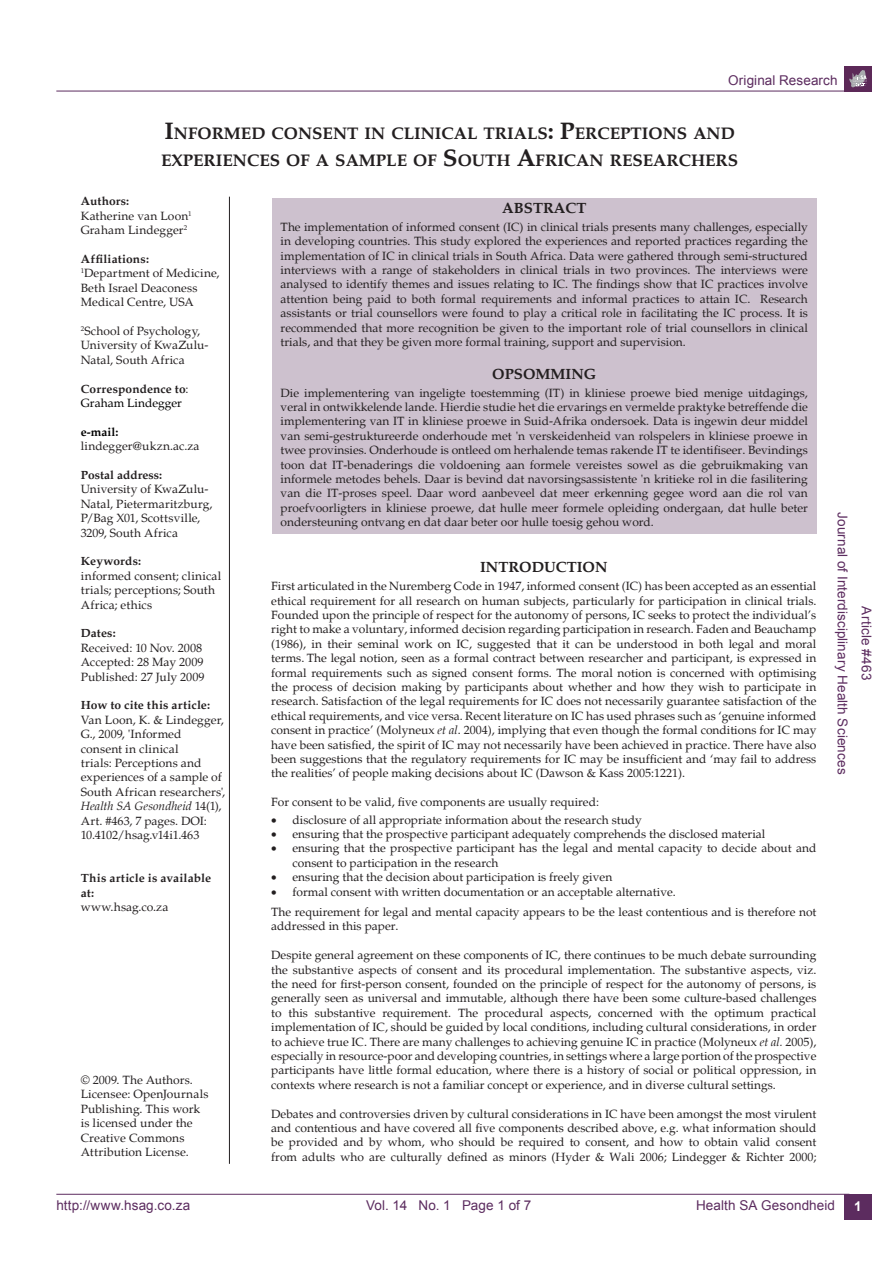
<style>
.page{position:relative;width:893px;height:1263px;background:#fff}
.page>*{position:absolute;margin:0;border:0;box-sizing:border-box;transform-origin:0 0}
.t1{font:700 16.95px/27px "Palatino";color:#231f20}
.t2{font:700 15px "Palatino";color:#231f20}
.t3{font:13.5px "Arial";letter-spacing:.005em;color:#5c2c5f}
.t4{font:700 13.5px "Arial";color:#fff}
.t5{font:12px/14.4px "Palatino";color:#231f20}
.t6{font:12px/14.4px "Palatino";letter-spacing:.02em;color:#231f20}
.t7{font:700 12px/14.4px "Palatino";letter-spacing:.005em;color:#231f20}
.t8{font:700 12px "Palatino";color:#000}
.s1{font-size:24.3px}
.s2{font-weight:700}
.s3{font-weight:400}
.s4{font-weight:400;color:#000}
.s5{font-style:italic}
</style>
<div class="page">
<hr style="left:56px;top:1194px;width:793px;height:1px;background:#5c2c5f">
<hr style="left:56px;top:91px;width:793px;height:1px;background:#5c2c5f">
<div style="left:844px;top:1194px;width:28px;height:26px;background:#5c2c5f"></div>
<div style="left:844px;top:66px;width:28px;height:25px;background:#5c2958"></div>
<svg style="left:849px;top:70px;width:18px;height:18px"></svg>
<div style="left:272px;top:198px;width:544px;height:336px;background:#cdc1ce"></div>
<hr style="left:229px;top:197px;width:1px;height:967px;background:#231f20">
<p class="t3" style="left:728px;top:71px;width:111px">Original Research</p>
<h1 class="t1" style="left:161px;top:120px;width:579px"><span class="s1">I</span>NFORMED CONSENT IN CLINICAL TRIALS<span class="s1">: P</span>ERCEPTIONS AND<br>EXPERIENCES OF A SAMPLE OF <span class="s1">S</span>OUTH <span class="s1">A</span>FRICAN RESEARCHERS</h1>
<p class="t5" style="left:81px;top:194px;width:112px"><span class="s2">Authors:<br></span>Katherine van Loon<sup>1<br></sup>Graham Lindegger<sup>2</sup></p>
<p class="t5" style="left:81px;top:252px;width:140px"><span class="s2">Affiliations:<br></span><sup>1</sup>Department of Medicine,<br>Beth Israel Deaconess<br>Medical Centre, USA</p>
<p class="t5" style="left:81px;top:324px;width:129px"><sup>2</sup>School of Psychology,<br>University of KwaZulu-<br>Natal, South Africa</p>
<p class="t7" style="left:81px;top:381px;width:109px">Correspondence to<span class="s3">:<br></span><span class="s4">Graham Lindegger</span></p>
<p class="t8" style="left:81px;top:425px;width:39px">e-mail:</p>
<p class="t5" style="left:81px;top:439px;width:120px">lindegger@ukzn.ac.za</p>
<p class="t7" style="left:81px;top:468px;width:83px">Postal address:</p>
<p class="t5" style="left:81px;top:482px;width:133px">University of KwaZulu-<br>Natal, Pietermaritzburg,<br>P/Bag X01, Scottsville,<br>3209, South Africa</p>
<p class="t7" style="left:81px;top:554px;width:62px">Keywords:</p>
<p class="t5" style="left:81px;top:569px;width:142px">informed consent; clinical trials; perceptions; South<br>Africa; ethics</p>
<p class="t7" style="left:81px;top:626px;width:36px">Dates:</p>
<p class="t5" style="left:81px;top:641px;width:125px">Received: 10 Nov. 2008<br>Accepted: 28 May 2009<br>Published: 27 July 2009</p>
<p class="t7" style="left:81px;top:698px;width:131px">How to cite this article:</p>
<p class="t5" style="left:81px;top:713px;width:146px">Van Loon, K. &amp; Lindegger,<br>G., 2009, 'Informed consent in clinical<br>trials: Perceptions and experiences of a sample of<br>South African researchers',<br><span class="s5">Health SA Gesondheid</span> 14(1),<br>Art. #463, 7 pages. DOI:<br>10.4102/hsag.v14i1.463</p>
<p class="t7" style="left:81px;top:871px;width:132px">This article is available at:</p>
<p class="t5" style="left:81px;top:900px;width:89px">www.hsag.co.za</p>
<p class="t2" style="left:502px;top:199px;width:86px">ABSTRACT</p>
<p class="t5" style="left:281px;top:220px;width:529px;text-align:justify">The implementation of informed consent (IC) in clinical trials presents many challenges, especially in developing countries. This study explored the experiences and reported practices regarding the implementation of IC in clinical trials in South Africa. Data were gathered through semi-structured interviews with a range of stakeholders in clinical trials in two provinces. The interviews were analysed to identify themes and issues relating to IC. The findings show that IC practices involve attention being paid to both formal requirements and informal practices to attain IC. Research assistants or trial counsellors were found to play a critical role in facilitating the IC process. It is recommended that more recognition be given to the important role of trial counsellors in clinical trials, and that they be given more formal training, support and supervision.</p>
<p class="t2" style="left:492px;top:365px;width:106px">OPSOMMING</p>
<p class="t5" style="left:281px;top:385px;width:529px;text-align:justify">Die implementering van ingeligte toestemming (IT) in kliniese proewe bied menige uitdagings, veral in ontwikkelende lande. Hierdie studie het die ervarings en vermelde praktyke betreffende die implementering van IT in kliniese proewe in Suid-Afrika ondersoek. Data is ingewin deur middel van semi-gestruktureerde onderhoude met 'n verskeidenheid van rolspelers in kliniese proewe in twee provinsies. Onderhoude is ontleed om herhalende temas rakende IT te identifiseer. Bevindings toon dat IT-benaderings die voldoening aan formele vereistes sowel as die gebruikmaking van informele metodes behels. Daar is bevind dat navorsingsassistente 'n kritieke rol in die fasilitering van die IT-proses speel. Daar word aanbeveel dat meer erkenning gegee word aan die rol van proefvoorligters in kliniese proewe, dat hulle meer formele opleiding ondergaan, dat hulle beter ondersteuning ontvang en dat daar beter oor hulle toesig gehou word.</p>
<p class="t3" style="left:851px;top:512px;width:264px;rotate:90deg">Journal of Interdisciplinary Health Sciences</p>
<p class="t2" style="left:480px;top:558px;width:129px">INTRODUCTION</p>
<p class="t5" style="left:271px;top:579px;width:547px;text-align:justify">First articulated in the Nuremberg Code in 1947, informed consent (IC) has been accepted as an essential ethical requirement for all research on human subjects, particularly for participation in clinical trials.<br>Founded upon the principle of respect for the autonomy of persons, IC seeks to protect the individual’s right to make a voluntary, informed decision regarding participation in research. Faden and Beauchamp (1986), in their seminal work on IC, suggested that it can be understood in both legal and moral terms. The legal notion, seen as a formal contract between researcher and participant, is expressed in formal requirements such as signed consent forms. The moral notion is concerned with optimising the process of decision making by participants about whether and how they wish to participate in research. Satisfaction of the legal requirements for IC does not necessarily guarantee satisfaction of the ethical requirements, and vice versa. Recent literature on IC has used phrases such as ‘genuine informed consent in practice’ (Molyneux <span class="s5">et al</span>. 2004), implying that even though the formal conditions for IC may have been satisfied, the spirit of IC may not necessarily have been achieved in practice. There have also been suggestions that the regulatory requirements for IC may be insufficient and ‘may fail to address the realities’ of people making decisions about IC (Dawson &amp; Kass 2005:1221).</p>
<p class="t5" style="left:271px;top:795px;width:329px">For consent to be valid, five components are usually required:</p>
<p class="t5" style="left:271px;top:813px;width:372px">• disclosure of all appropriate information about the research study</p>
<p class="t5" style="left:271px;top:827px;width:496px">• ensuring that the prospective participant adequately comprehends the disclosed material</p>
<p class="t5" style="left:293px;top:841px;width:525px;text-indent:-21px">• ensuring that the prospective participant has the legal and mental capacity to decide about and consent to participation in the research</p>
<p class="t5" style="left:271px;top:870px;width:342px">• ensuring that the decision about participation is freely given</p>
<p class="t5" style="left:271px;top:882px;width:547px;line-height:20.4px">• formal consent with written documentation or an acceptable alternative.<br>The requirement for legal and mental capacity appears to be the least contentious and is therefore not</p>
<p class="t5" style="left:271px;top:919px;width:129px">addressed in this paper.</p>
<p class="t5" style="left:271px;top:948px;width:547px;text-align:justify">Despite general agreement on these components of IC, there continues to be much debate surrounding the substantive aspects of consent and its procedural implementation. The substantive aspects, viz. the need for first-person consent, founded on the principle of respect for the autonomy of persons, is generally seen as universal and immutable, although there have been some culture-based challenges to this substantive requirement. The procedural aspects, concerned with the optimum practical implementation of IC, should be guided by local conditions, including cultural considerations, in order to achieve true IC. There are many challenges to achieving genuine IC in practice (Molyneux <span class="s5">et al.</span> 2005), especially in resource-poor and developing countries, in settings where a large portion of the prospective participants have little formal education, where there is a history of social or political oppression, in contexts where research is not a familiar concept or experience, and in diverse cultural settings.</p>
<p class="t5" style="left:271px;top:1107px;width:547px;text-align:justify">Debates and controversies driven by cultural considerations in IC have been amongst the most virulent and contentious and have covered all five components described above, e.g. what information should be provided and by whom, who should be required to consent, and how to obtain valid consent from adults who are culturally defined as minors (Hyder &amp; Wali 2006; Lindegger &amp; Richter 2000;</p>
<p class="t3" style="left:366px;top:1196px;width:167px">Vol. 14 No. 1 Page 1 of 7</p>
<p class="t3" style="left:875px;top:606px;width:75px;rotate:90deg">Article #463</p>
<p class="t6" style="left:81px;top:1073px;width:129px">© 2009. The Authors.<br>Licensee: OpenJournals<br>Publishing. This work is licensed under the<br>Creative Commons<br>Attribution License.</p>
<p class="t3" style="left:56px;top:1196px;width:135px">http://www.hsag.co.za</p>
<p class="t3" style="left:696px;top:1196px;width:141px">Health SA Gesondheid</p>
<p class="t4" style="left:854px;top:1197px;width:9px">1</p>
</div>
